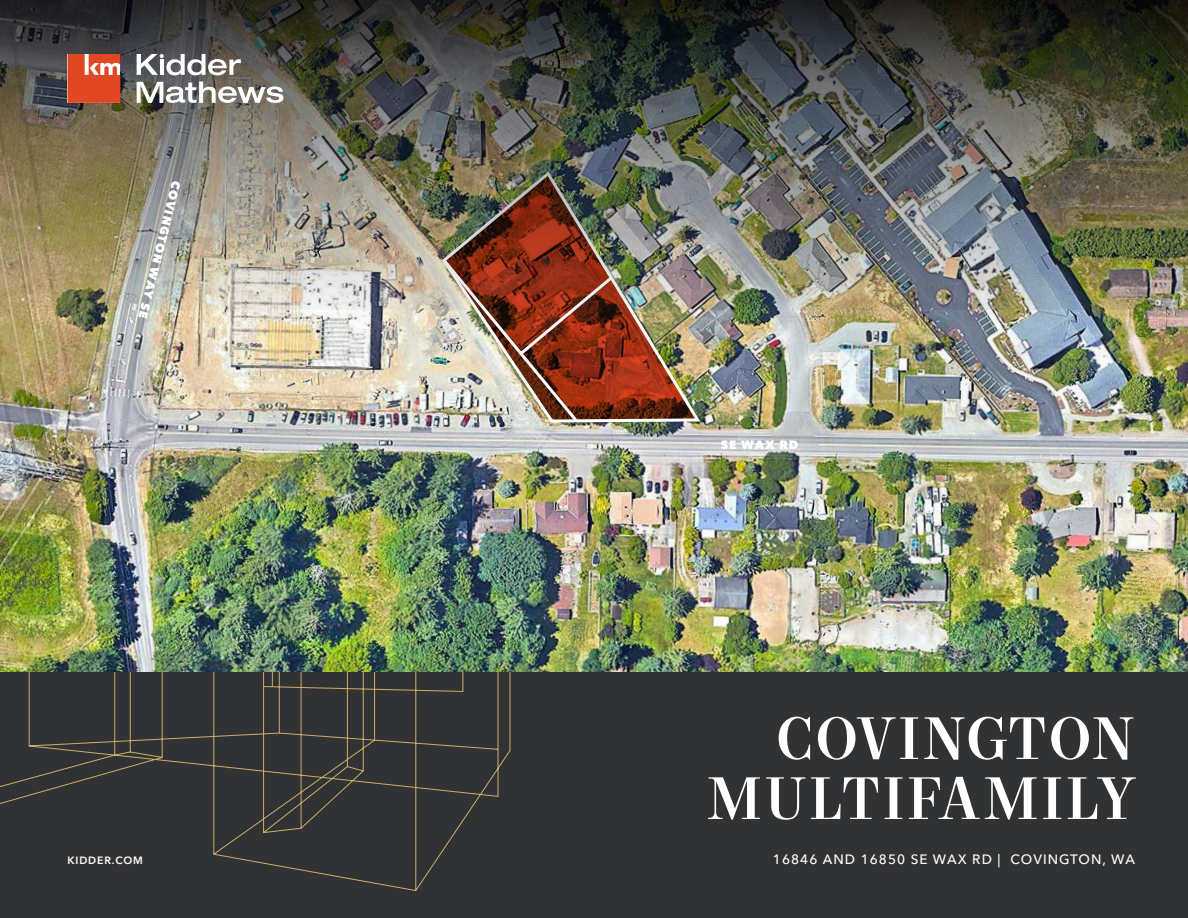
<style>
.page{position:relative;width:1188px;height:918px;background:#fff}
.page>*{position:absolute;margin:0;border:0;box-sizing:border-box;transform-origin:0 0}
.Headline_-_Level_1{font:500 60px/60px "Mort Modern 09";letter-spacing:.015em;color:#fff;text-align:right}
.Property_Address_-_W{font:500 13.5px "Avenir Next LT Pro";letter-spacing:.08em;color:#fff}
.Street_Names_-_Aeria{font:800 12px "Avenir Next LT Pro";letter-spacing:.08em;color:#fff}
.t1{font:600 10.5px "Avenir Next LT Pro";letter-spacing:.08em;color:#fff}
</style>
<div class="page">
<div style="left:0;top:665px;width:1188px;height:253px;background:#313234"></div>
<svg style="left:0;top:672px;width:511px;height:219px"></svg>
<img style="left:0;top:0;width:1188px;height:672px">
<img style="left:615px;top:309px;width:88px;height:115px">
<img style="left:440px;top:309px;width:175px;height:116px">
<img style="left:1px;top:0;width:1187px;height:309px">
<svg style="left:137px;top:81px;width:147px;height:22px"></svg>
<svg style="left:137px;top:54px;width:104px;height:21px"></svg>
<svg style="left:68px;top:54px;width:52px;height:49px;background:#e35d3e"></svg>
<p class="Street_Names_-_Aeria" style="left:184px;top:183px;width:143px;rotate:104deg">COVINGTON WAY SE</p>
<p class="t1" style="left:68px;top:854px;width:77px">KIDDER.COM</p>
<p class="Street_Names_-_Aeria" style="left:721px;top:437px;width:79px">SE WAX RD</p>
<p class="Headline_-_Level_1" style="left:707px;top:711px;width:430px">COVINGTON<br>MULTIFAMILY</p>
<p class="Property_Address_-_W" style="left:773px;top:851px;width:364px">16846 AND 16850 SE WAX RD | COVINGTON, WA</p>
</div>
